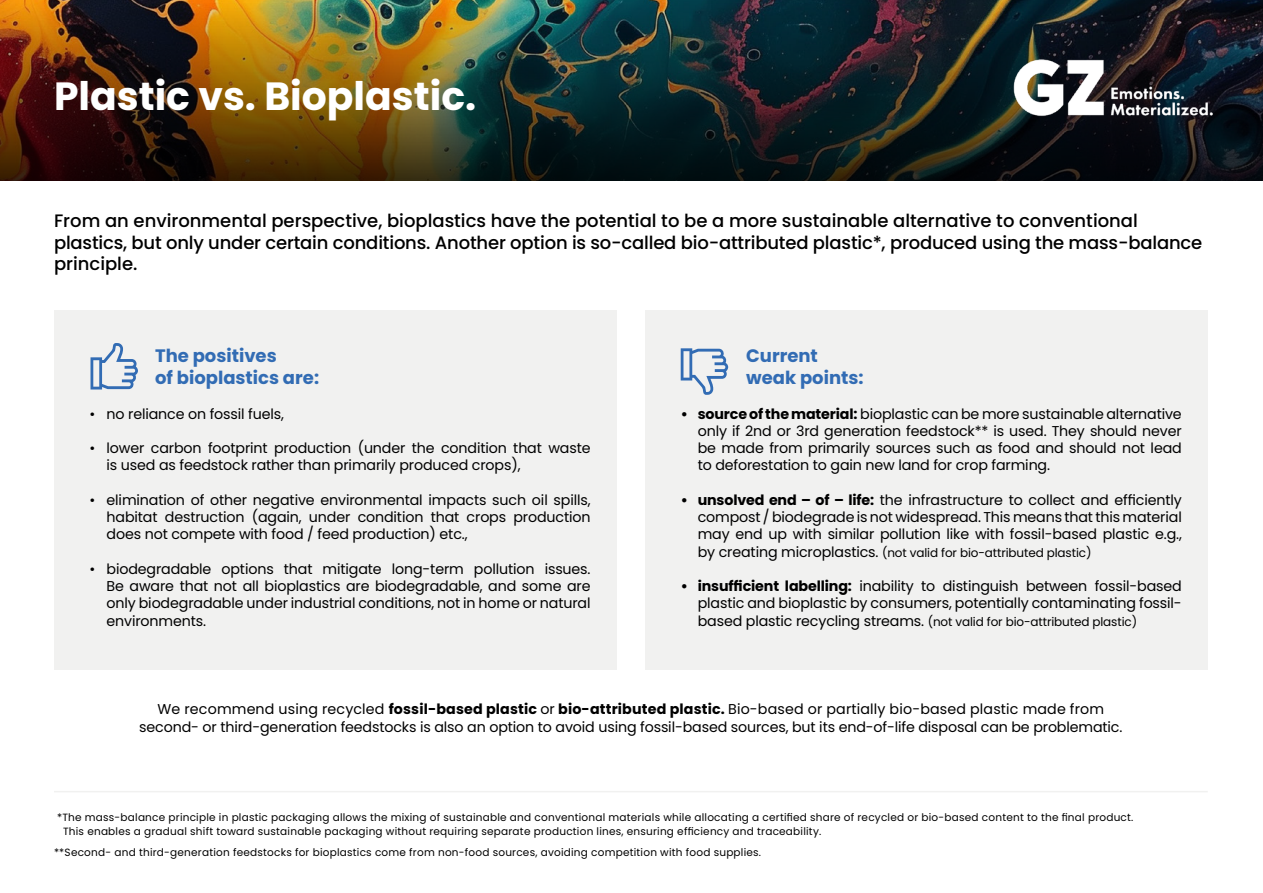
<style>
.page{position:relative;width:1263px;height:893px;background:#fff}
.page>*{position:absolute;margin:0;border:0;box-sizing:border-box;transform-origin:0 0}
.t1{font:700 39.3px "Poppins";color:#fff}
.t2{font:500 18px/21.6px "Poppins";color:#000}
.t3{font:700 18px/22.2px "Poppins";color:#326cb4}
.t4{font:14.25px/17.2px "Poppins";letter-spacing:-.01em;color:#000;text-align:justify}
.t5{font:12px "Poppins";letter-spacing:-.01em;color:#000}
.t6{font:10.5px/13.5px "Poppins";letter-spacing:.02em;color:#000}
.s1{font-weight:700}
.s2{font-size:14.25px}
</style>
<div class="page">
<img style="left:0;top:0;width:1263px;height:181px">
<div style="left:645px;top:310px;width:563px;height:360px;background:#f1f1f0"></div>
<div style="left:54px;top:310px;width:563px;height:360px;background:#f1f1f0"></div>
<img style="left:999px;top:52px;width:215px;height:77px">
<svg style="left:91px;top:343px;width:47px;height:46px"></svg>
<svg style="left:681px;top:348px;width:47px;height:47px"></svg>
<hr style="left:54px;top:791px;width:1154px;height:1px;background:#f1f1f0">
<h1 class="t1" style="left:54px;top:73px;width:424px">Plastic vs. Bioplastic.</h1>
<p class="t2" style="left:54px;top:210px;width:1150px">From an environmental perspective, bioplastics have the potential to be a more sustainable alternative to conventional plastics, but only under certain conditions. Another option is so-called bio-attributed plastic*, produced using the mass-balance principle.</p>
<p class="t3" style="left:155px;top:345px;width:166px">The positives<br>of bioplastics are:</p>
<p class="t4" style="left:90px;top:405px;width:196px">• no reliance on fossil fuels,</p>
<p class="t4" style="left:107px;top:440px;width:485px;text-indent:-17px">• lower carbon footprint production (under the condition that waste is used as feedstock rather than primarily produced crops),</p>
<p class="t4" style="left:107px;top:491px;width:485px;text-indent:-17px">• elimination of other negative environmental impacts such oil spills, habitat destruction (again, under condition that crops production does not compete with food / feed production) etc.,</p>
<p class="t4" style="left:107px;top:561px;width:485px;text-indent:-17px">• biodegradable options that mitigate long-term pollution issues.<br>Be aware that not all bioplastics are biodegradable, and some are only biodegradable under industrial conditions, not in home or natural environments.</p>
<p class="t3" style="left:746px;top:345px;width:119px">Current weak points:</p>
<p class="t4" style="left:698px;top:405px;width:486px;text-indent:-17px"><span class="s1">• source of the material:</span> bioplastic can be more sustainable alternative only if 2nd or 3rd generation feedstock** is used. They should never be made from primarily sources such as food and should not lead to deforestation to gain new land for crop farming.</p>
<p class="t4" style="left:698px;top:491px;width:486px;text-indent:-17px"><span class="s1">• unsolved end – of – life:</span> the infrastructure to collect and efficiently compost / biodegrade is not widespread. This means that this material may end up with similar pollution like with fossil-based plastic e.g.,</p>
<p class="t5" style="left:698px;top:545px;width:395px"><span class="s2">by creating microplastics.</span> (not valid for bio-attributed plastic)</p>
<p class="t4" style="left:681px;top:578px;width:503px;text-align:right"><span class="s1">• insufficient labelling:</span> inability to distinguish between fossil-based plastic and bioplastic by consumers, potentially contaminating fossil-</p>
<p class="t5" style="left:698px;top:614px;width:441px"><span class="s2">based plastic recycling streams.</span> (not valid for bio-attributed plastic)</p>
<p class="t4" style="left:139px;top:701px;width:985px;text-align:center">We recommend using recycled <span class="s1">fossil-based plastic</span> or <span class="s1">bio-attributed plastic.</span> Bio-based or partially bio-based plastic made from second- or third-generation feedstocks is also an option to avoid using fossil-based sources, but its end-of-life disposal can be problematic.</p>
<p class="t6" style="left:63px;top:811px;width:1072px;text-indent:-6px">*The mass-balance principle in plastic packaging allows the mixing of sustainable and conventional materials while allocating a certified share of recycled or bio-based content to the final product.<br>This enables a gradual shift toward sustainable packaging without requiring separate production lines, ensuring efficiency and traceability.</p>
<p class="t6" style="left:54px;top:845px;width:709px">**Second- and third-generation feedstocks for bioplastics come from non-food sources, avoiding competition with food supplies.</p>
</div>
